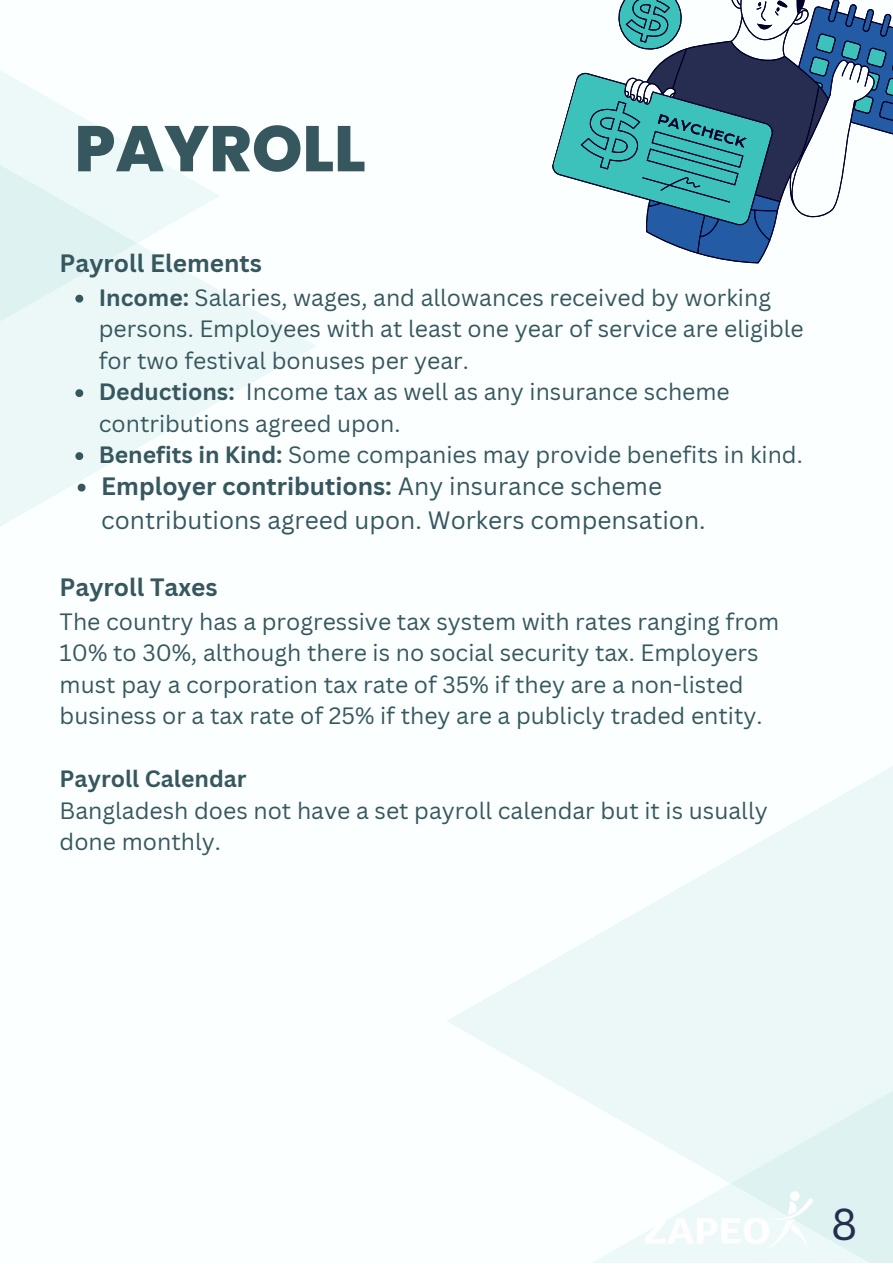
<style>
.page{position:relative;width:893px;height:1264px;background:#fff}
.page>*{position:absolute;margin:0;border:0;box-sizing:border-box;transform-origin:0 0}
.t1{font:800 64.35px "Poppins";color:#37575f}
.t2{font:43.5px "Canva Sans";color:#262d51}
.t3{font:24.45px/33.8px "Canva Sans";color:#37575f}
.t4{font:700 24.45px "Canva Sans";color:#37575f}
.t5{font:22.95px/31.5px "Canva Sans";color:#37575f}
.t6{font:700 22.95px "Canva Sans";color:#37575f}
.s1{font-weight:700}
</style>
<div class="page">
<div style="left:0;top:0;width:892px;height:1262px;background:#fbffff"></div>
<svg style="left:0;top:291px;width:316px;height:235px"></svg>
<svg style="left:0;top:70px;width:220px;height:393px;fill:#ebf8f7"></svg>
<div style="left:446px;top:631px;width:446px;height:631px;background:linear-gradient(to bottom,#f9fefe,#f7fdfd)"></div>
<div style="left:587px;top:875px;width:305px;height:387px;background:linear-gradient(to right,#f3fbfb,#e4f5f4)"></div>
<svg style="left:552px;top:0;width:340px;height:264px"></svg>
<img style="left:639px;top:1184px;width:178px;height:72px">
<svg style="left:75px;top:295px;width:8px;height:7px"></svg>
<svg style="left:75px;top:389px;width:8px;height:8px"></svg>
<svg style="left:75px;top:452px;width:8px;height:8px"></svg>
<svg style="left:78px;top:483px;width:7px;height:8px"></svg>
<h1 class="t1" style="left:75px;top:104px;width:293px">PAYROLL</h1>
<p class="t4" style="left:60px;top:246px;width:204px">Payroll Elements</p>
<p class="t5" style="left:99px;top:281px;width:706px"><span class="s1">Income:</span> Salaries, wages, and allowances received by working persons. Employees with at least one year of service are eligible for two festival bonuses per year.<br><span class="s1">Deductions:</span> Income tax as well as any insurance scheme contributions agreed upon.<br><span class="s1">Benefits in Kind:</span> Some companies may provide benefits in kind.</p>
<p class="t3" style="left:101px;top:468px;width:606px"><span class="s1">Employer contributions:</span> Any insurance scheme contributions agreed upon. Workers compensation.</p>
<p class="t4" style="left:60px;top:570px;width:159px">Payroll Taxes</p>
<p class="t5" style="left:60px;top:605px;width:721px">The country has a progressive tax system with rates ranging from 10% to 30%, although there is no social security tax. Employers must pay a corporation tax rate of 35% if they are a non-listed business or a tax rate of 25% if they are a publicly traded entity.</p>
<p class="t6" style="left:60px;top:762px;width:188px">Payroll Calendar</p>
<p class="t5" style="left:60px;top:794px;width:709px">Bangladesh does not have a set payroll calendar but it is usually done monthly.</p>
<h2 class="t2" style="left:831px;top:1193px;width:28px">8</h2>
</div>
